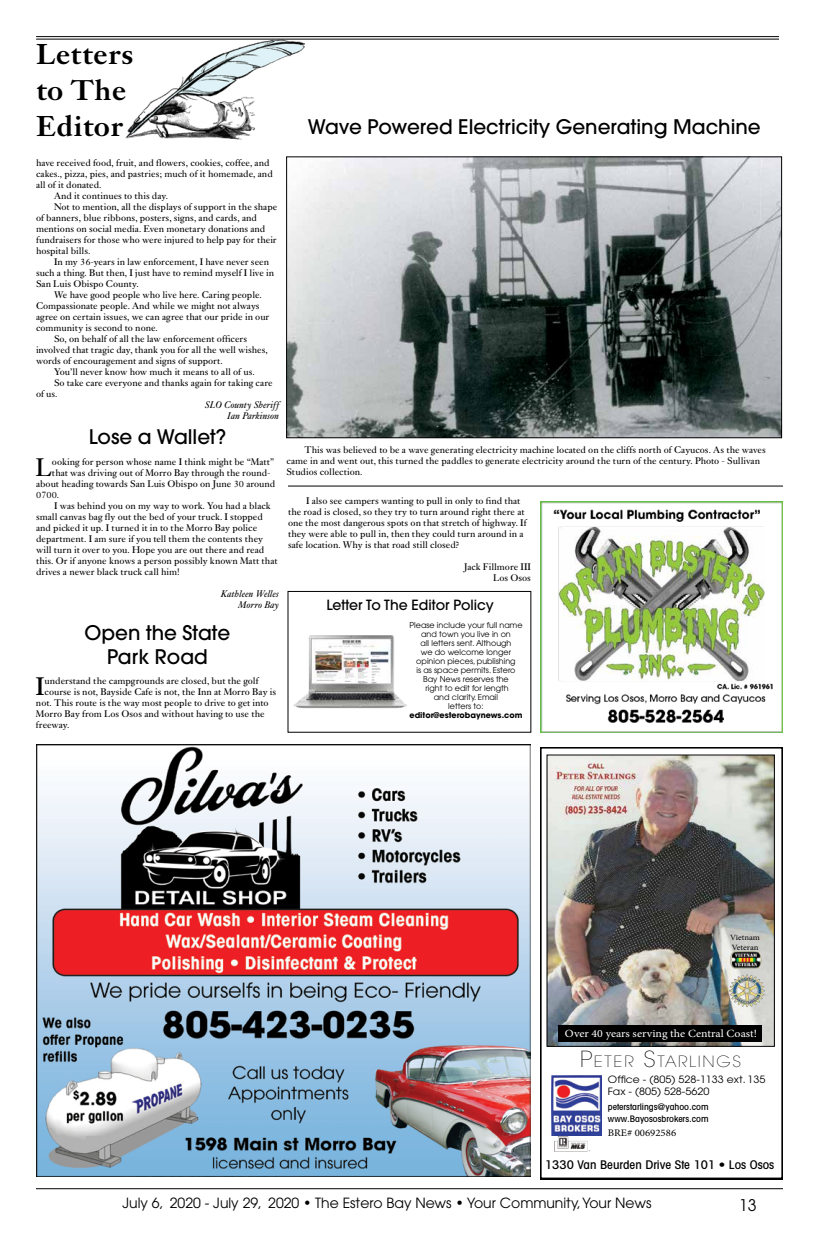
<style>
.page{position:relative;width:819px;height:1260px;background:#fff}
.page>*{position:absolute;margin:0;border:0;box-sizing:border-box;transform-origin:0 0}
.t1{font:500 30px/36px "Janson URW";color:#000}
.t2{font:26.5px "Janson URW";color:#000}
.t3{font:500 20px/24px "Avant Garde";color:#000;text-align:center}
.t4{font:16px "Avant Garde";color:#000}
.t5{font:200 15.4px "Avant Garde";letter-spacing:.1em;color:#000;scale:1.08 1}
.t6{font:14px "Avant Garde";color:#000}
.t7{font:500 14px "Avant Garde";color:#000}
.t8{font:500 condensed 12px "Avant Garde";color:#000;scale:1.08 1}
.t9{font:11px "Minion Pro";color:#fff;scale:1.08 1}
.t10{font:10px/11px "Janson URW";color:#000}
.t11{font:italic 10px/11px "Janson URW";color:#000;text-align:right}
.t12{font:10px/12px "Avant Garde";color:#000;scale:1.08 1}
.t13{font:10px "Minion Pro";color:#000;scale:1.08 1}
.t14{font:500 condensed 9px/12px "Avant Garde";color:#000;scale:1.08 1}
.t15{font:8px/9px "Avant Garde";color:#000;text-align:center}
.t16{font:700 8px "Avant Garde";color:#000}
.t17{font:8px/9.6px "Minion Pro";color:#000;scale:1.08 1}
.s1{font-size:22px}
</style>
<div class="page">
<hr style="left:36px;top:1188px;width:747px;height:1px;background:#000">
<div style="left:288px;top:591px;width:243px;height:142px;border:1px solid #000"></div>
<hr style="left:36px;top:36px;width:743px;height:1px;background:#000">
<hr style="left:36px;top:39px;width:743px;height:1px;background:#000">
<svg style="left:540px;top:747px;width:243px;height:432px"></svg>
<img style="left:549px;top:757px;width:224px;height:288px">
<div style="left:547px;top:755px;width:228px;height:292px;border:1px solid #000"></div>
<img style="left:551px;top:1076px;width:50px;height:60px">
<img style="left:730px;top:949px;width:33px;height:21px">
<img style="left:554px;top:1137px;width:35px;height:14px">
<img style="left:729px;top:974px;width:36px;height:34px">
<div style="left:558px;top:1025px;width:204px;height:17px;background:#000"></div>
<img style="left:36px;top:744px;width:495px;height:432px">
<img style="left:288px;top:158px;width:492px;height:278px">
<div style="left:286px;top:156px;width:496px;height:282px;border:1px solid #000"></div>
<img style="left:123px;top:36px;width:182px;height:104px">
<hr style="left:288px;top:486px;width:495px;height:1px;background:#000">
<img style="left:288px;top:630px;width:119px;height:82px">
<img style="left:540px;top:502px;width:243px;height:231px">
<h1 class="t1" style="left:36px;top:37px;width:99px">Letters to The<br>Editor</h1>
<p class="t10" style="left:36px;top:158px;width:235px">have received food, fruit, and flowers, cookies, coffee, and</p>
<p class="t10" style="left:36px;top:169px;width:238px">cakes., pizza, pies, and pastries; much of it homemade, and</p>
<p class="t10" style="left:36px;top:180px;width:67px">all of it donated.</p>
<p class="t10" style="left:54px;top:191px;width:116px">And it continues to this day.</p>
<p class="t10" style="left:54px;top:202px;width:225px">Not to mention, all the displays of support in the shape</p>
<p class="t10" style="left:36px;top:213px;width:222px">of banners, blue ribbons, posters, signs, and cards, and</p>
<p class="t10" style="left:36px;top:224px;width:231px">mentions on social media. Even monetary donations and</p>
<p class="t10" style="left:36px;top:235px;width:242px">fundraisers for those who were injured to help pay for their</p>
<p class="t10" style="left:36px;top:246px;width:56px">hospital bills.</p>
<p class="t10" style="left:54px;top:257px;width:217px">In my 36-years in law enforcement, I have never seen</p>
<p class="t10" style="left:36px;top:268px;width:240px">such a thing. But then, I just have to remind myself I live in</p>
<p class="t10" style="left:36px;top:279px;width:104px">San Luis Obispo County.</p>
<p class="t10" style="left:54px;top:290px;width:209px">We have good people who live here. Caring people.</p>
<p class="t10" style="left:36px;top:301px;width:225px">Compassionate people. And while we might not always</p>
<p class="t10" style="left:36px;top:312px;width:235px">agree on certain issues, we can agree that our pride in our</p>
<p class="t10" style="left:36px;top:323px;width:123px">community is second to none.</p>
<p class="t10" style="left:54px;top:334px;width:195px">So, on behalf of all the law enforcement officers</p>
<p class="t10" style="left:36px;top:345px;width:233px">involved that tragic day, thank you for all the well wishes,</p>
<p class="t10" style="left:36px;top:356px;width:188px">words of encouragement and signs of support.</p>
<p class="t10" style="left:54px;top:367px;width:202px">You’ll never know how much it means to all of us.</p>
<p class="t10" style="left:54px;top:378px;width:220px">So take care everyone and thanks again for taking care</p>
<p class="t10" style="left:36px;top:389px;width:23px">of us.</p>
<p class="t11" style="left:205px;top:400px;width:76px">SLO County Sheriff<br>Ian Parkinson</p>
<h3 class="t3" style="left:308px;top:115px;width:454px">Wave Powered Electricity Generating Machine</h3>
<h3 class="t3" style="left:89px;top:425px;width:139px">Lose a Wallet?</h3>
<p class="t10" style="left:286px;top:444px;width:481px;text-indent:18px">This was believed to be a wave generating electricity machine located on the cliffs north of Cayucos. As the waves came in and went out, this turned the paddles to generate electricity around the turn of the century. Photo - Sullivan<br>Studios collection.</p>
<h2 class="t2" style="left:35px;top:453px;width:18px">L</h2>
<p class="t10" style="left:52px;top:457px;width:224px">ooking for person whose name I think might be “Matt”</p>
<p class="t10" style="left:52px;top:468px;width:220px">that was driving out of Morro Bay through the round-</p>
<p class="t10" style="left:36px;top:479px;width:241px">about heading towards San Luis Obispo on June 30 around</p>
<p class="t10" style="left:36px;top:490px;width:25px">0700.</p>
<p class="t10" style="left:54px;top:501px;width:218px">I was behind you on my way to work. You had a black</p>
<p class="t10" style="left:36px;top:512px;width:228px">small canvas bag fly out the bed of your truck. I stopped</p>
<p class="t10" style="left:36px;top:523px;width:223px">and picked it up. I turned it in to the Morro Bay police</p>
<p class="t10" style="left:36px;top:534px;width:229px">department. I am sure if you tell them the contents they</p>
<p class="t10" style="left:36px;top:545px;width:230px">will turn it over to you. Hope you are out there and read</p>
<p class="t10" style="left:36px;top:556px;width:243px">this. Or if anyone knows a person possibly known Matt that</p>
<p class="t10" style="left:36px;top:567px;width:145px">drives a newer black truck call him!</p>
<p class="t11" style="left:221px;top:589px;width:60px">Kathleen Welles<br>Morro Bay</p>
<p class="t10" style="left:288px;top:496px;width:240px;text-indent:18px">I also see campers wanting to pull in only to find that the road is closed, so they try to turn around right there at one the most dangerous spots on that stretch of highway. If they were able to pull in, then they could turn around in a safe location. Why is that road still closed?</p>
<p class="t10" style="left:464px;top:562px;width:69px;text-align:right">Jack Fillmore III<br>Los Osos</p>
<h3 class="t7" style="left:326px;top:596px;width:169px">Letter To The Editor Policy</h3>
<h3 class="t3" style="left:85px;top:621px;width:147px">Open the State<br>Park Road</h3>
<h2 class="t2" style="left:35px;top:671px;width:11px">I</h2>
<p class="t10" style="left:45px;top:675px;width:216px">understand the campgrounds are closed, but the golf</p>
<p class="t10" style="left:45px;top:686px;width:233px">course is not, Bayside Cafe is not, the Inn at Morro Bay is</p>
<p class="t10" style="left:36px;top:697px;width:234px">not. This route is the way most people to drive to get into</p>
<p class="t10" style="left:36px;top:708px;width:230px">Morro Bay from Los Osos and without having to use the</p>
<p class="t10" style="left:36px;top:719px;width:35px">freeway.</p>
<p class="t15" style="left:410px;top:621px;width:115px">Please include your full name and town you live in on<br>all letters sent. Although<br>we do welcome longer opinion pieces, publishing<br>is as space permits. Estero<br>Bay News reserves the<br>right to edit for length<br>and clarity. Email<br>letters to:</p>
<p class="t16" style="left:410px;top:710px;width:115px">editor@esterobaynews.com</p>
<p class="t17" style="left:730px;top:933px;width:29px">Vietnam<br>Veteran</p>
<p class="t9" style="left:565px;top:1026px;width:179px">Over 40 years serving the Central Coast!</p>
<h3 class="t5" style="left:580px;top:1053px;width:151px"><span class="s1">P</span>ETER <span class="s1">S</span>TARLINGS</h3>
<p class="t12" style="left:608px;top:1074px;width:147px">Office - (805) 528-1133 ext. 135<br>Fax - (805) 528-5620</p>
<p class="t14" style="left:608px;top:1100px;width:95px">peterstarlings@yahoo.com www.Bayososbrokers.com</p>
<p class="t13" style="left:608px;top:1126px;width:65px">BRE# 00692586</p>
<p class="t8" style="left:545px;top:1157px;width:214px">1330 Van Beurden Drive Ste 101 • Los Osos</p>
<h3 class="t6" style="left:123px;top:1195px;width:530px">July 6, 2020 - July 29, 2020 • The Estero Bay News • Your Community, Your News</h3>
<h3 class="t4" style="left:739px;top:1195px;width:19px">13</h3>
</div>
